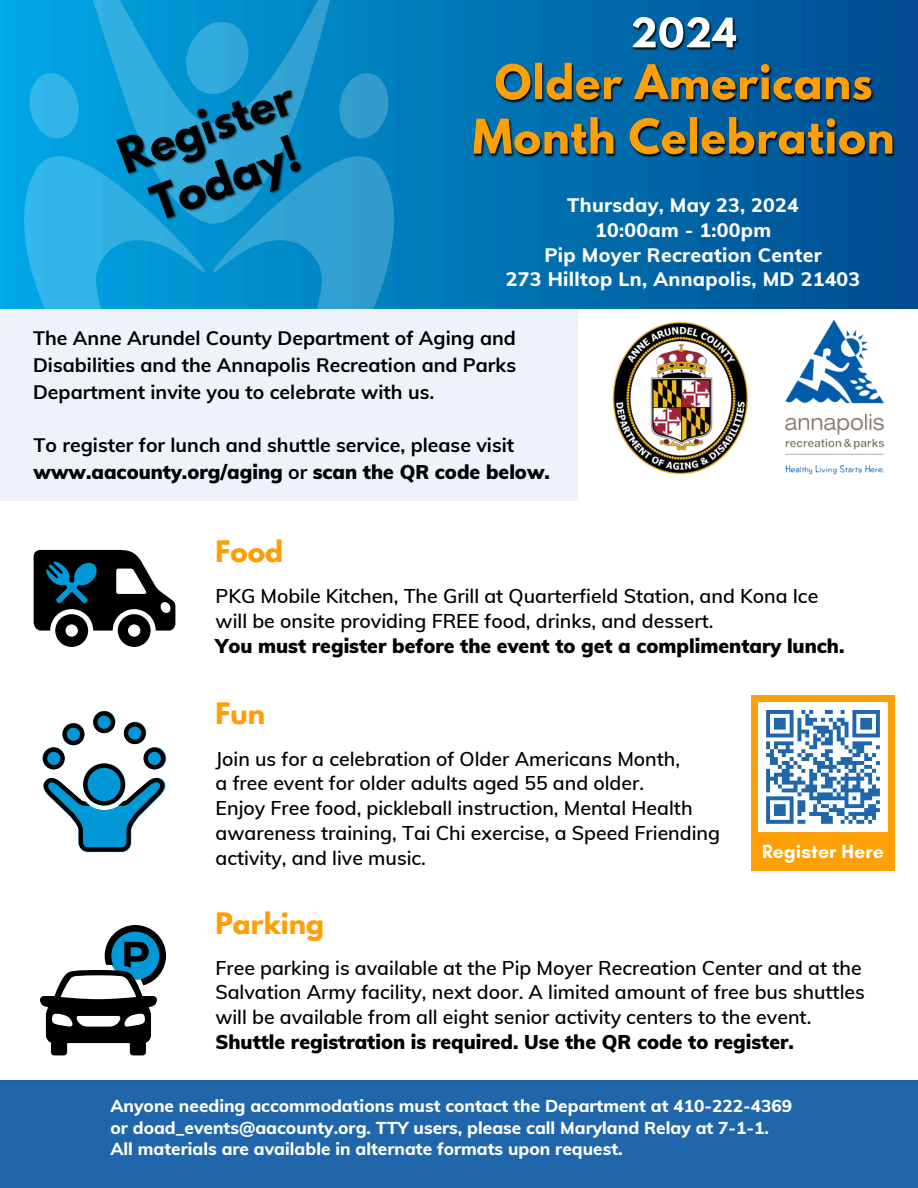
<style>
.page{position:relative;width:918px;height:1188px;background:#fff}
.page>*{position:absolute;margin:0;border:0;box-sizing:border-box;transform-origin:0 0}
.t1{font:700 26.25px "League Spartan";color:#fd9f06}
.t2{font:600 19.5px/24.8px "Muli";color:#000}
.t3{font:700 19.5px/27px "Muli";color:#000}
.t4{font:800 19.5px/24.8px "Muli";letter-spacing:.015em;color:#fff;text-align:center}
.t5{font:700 19.5px "Glacial Indifference";color:#fff}
.t6{font:800 17.25px/21.3px "Muli";color:#fff}
.s1{font-weight:900}
</style>
<div class="page">
<div style="left:0;top:1080px;width:918px;height:108px;background:#1f66aa"></div>
<div style="left:0;top:308px;width:577px;height:193px;background:#edf3f8"></div>
<svg style="left:34px;top:550px;width:141px;height:97px"></svg>
<svg style="left:42px;top:711px;width:125px;height:141px"></svg>
<svg style="left:40px;top:925px;width:126px;height:130px"></svg>
<img style="left:0;top:0;width:918px;height:308px">
<img style="left:112px;top:72px;width:217px;height:170px">
<img style="left:469px;top:15px;width:428px;height:155px">
<img style="left:612px;top:321px;width:137px;height:154px">
<img style="left:785px;top:319px;width:100px;height:156px">
<svg style="left:751px;top:696px;width:143px;height:174px"></svg>
<h2 class="t4" style="left:506px;top:192px;width:356px">Thursday, May 23, 2024<br>10:00am - 1:00pm<br>Pip Moyer Recreation Center<br>273 Hilltop Ln, Annapolis, MD 21403</h2>
<h3 class="t3" style="left:33px;top:324px;width:485px;text-align:justify">The Anne Arundel County Department of Aging and Disabilities and the Annapolis Recreation and Parks Department invite you to celebrate with us.</h3>
<h3 class="t3" style="left:34px;top:431px;width:518px">To register for lunch and shuttle service, please visit <span class="s1">www.aacounty.org/aging</span> or <span class="s1">scan the QR code below.</span></h3>
<h3 class="t1" style="left:216px;top:538px;width:69px">Food</h3>
<p class="t2" style="left:216px;top:584px;width:630px">PKG Mobile Kitchen, The Grill at Quarterfield Station, and Kona Ice will be onsite providing FREE food, drinks, and dessert.<br><span class="s1">You must register before the event to get a complimentary lunch.</span></p>
<h3 class="t1" style="left:216px;top:700px;width:51px">Fun</h3>
<h3 class="t2" style="left:216px;top:746px;width:506px">Join us for a celebration of Older Americans Month,<br>a free event for older adults aged 55 and older.<br>Enjoy Free food, pickleball instruction, Mental Health awareness training, Tai Chi exercise, a Speed Friending activity, and live music.</h3>
<p class="t5" style="left:762px;top:840px;width:123px">Register Here</p>
<p class="t1" style="left:215px;top:910px;width:110px">Parking</p>
<p class="t2" style="left:215px;top:955px;width:651px">Free parking is available at the Pip Moyer Recreation Center and at the Salvation Army facility, next door. A limited amount of free bus shuttles will be available from all eight senior activity centers to the event.<br><span class="s1">Shuttle registration is required. Use the QR code to register.</span></p>
<p class="t6" style="left:111px;top:1095px;width:683px">Anyone needing accommodations must contact the Department at 410-222-4369 or doad_events@aacounty.org. TTY users, please call Maryland Relay at 7-1-1.</p>
<h2 class="t6" style="left:111px;top:1138px;width:514px">All materials are available in alternate formats upon request.</h2>
</div>
